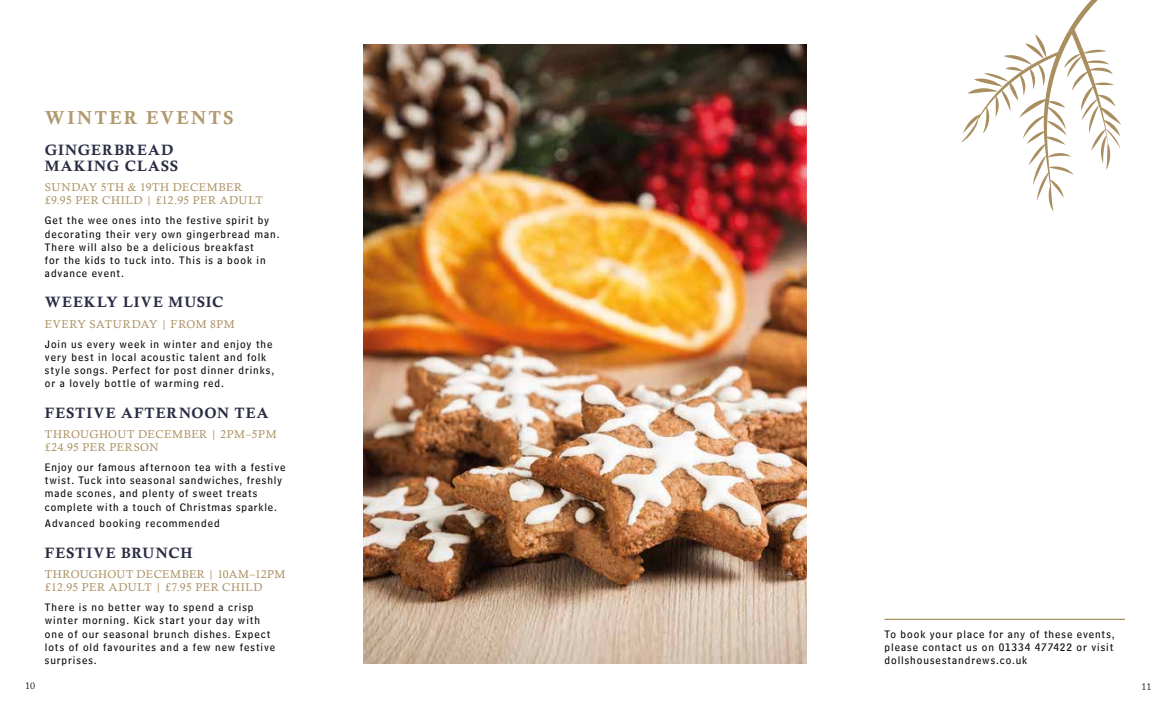
<style>
.page{position:relative;width:1170px;height:709px;background:#fff}
.page>*{position:absolute;margin:0;border:0;box-sizing:border-box;transform-origin:0 0}
.t1{font:18.75px "Calis MT Bol";letter-spacing:.12em;color:#b1996e}
.t2{font:15px/16.2px "Calis MT Bol";letter-spacing:.06em;color:#2a2c44}
.t3{font:11.25px/13.1px "Bell Centennial Std Sub Capt";letter-spacing:.08em;color:#000}
.t4{font:11.25px/13.1px "Calisto";letter-spacing:.04em;color:#a98f60}
.t5{font:10px "Adobe Caslon Pro";color:#1c2138}
</style>
<div class="page">
<img style="left:363px;top:45px;width:443px;height:618px">
<svg style="left:961px;top:0;width:160px;height:211px"></svg>
<svg style="left:1105px;top:129px;width:15px;height:20px"></svg>
<hr style="left:884px;top:618px;width:240px;height:2px;background:#a98f60">
<h1 class="t1" style="left:45px;top:107px;width:190px">WINTER EVENTS</h1>
<h2 class="t2" style="left:45px;top:141px;width:135px">GINGERBREAD<br>MAKING CLASS</h2>
<p class="t4" style="left:45px;top:180px;width:219px">SUNDAY 5TH &amp; 19TH DECEMBER £9.95 PER CHILD | £12.95 PER ADULT</p>
<p class="t3" style="left:45px;top:214px;width:236px">Get the wee ones into the festive spirit by decorating their very own gingerbread man.<br>There will also be a delicious breakfast<br>for the kids to tuck into. This is a book in advance event.</p>
<h2 class="t2" style="left:45px;top:294px;width:180px">WEEKLY LIVE MUSIC</h2>
<p class="t4" style="left:45px;top:317px;width:191px">EVERY SATURDAY | FROM 8PM</p>
<p class="t3" style="left:45px;top:337px;width:231px">Join us every week in winter and enjoy the very best in local acoustic talent and folk style songs. Perfect for post dinner drinks, or a lovely bottle of warming red.</p>
<h2 class="t2" style="left:45px;top:404px;width:225px">FESTIVE AFTERNOON TEA</h2>
<p class="t4" style="left:45px;top:427px;width:233px">THROUGHOUT DECEMBER | 2PM–5PM £24.95 PER PERSON</p>
<p class="t3" style="left:45px;top:461px;width:242px">Enjoy our famous afternoon tea with a festive twist. Tuck into seasonal sandwiches, freshly made scones, and plenty of sweet treats complete with a touch of Christmas sparkle.</p>
<p class="t3" style="left:45px;top:517px;width:176px">Advanced booking recommended</p>
<h2 class="t2" style="left:45px;top:544px;width:149px">FESTIVE BRUNCH</h2>
<p class="t4" style="left:45px;top:567px;width:242px">THROUGHOUT DECEMBER | 10AM–12PM £12.95 PER ADULT | £7.95 PER CHILD</p>
<p class="t3" style="left:45px;top:601px;width:232px">There is no better way to spend a crisp winter morning. Kick start your day with one of our seasonal brunch dishes. Expect lots of old favourites and a few new festive surprises.</p>
<p class="t3" style="left:884px;top:627px;width:231px;text-align:justify">To book your place for any of these events, please contact us on 01334 477422 or visit dollshousestandrews.co.uk</p>
<p class="t5" style="left:25px;top:679px;width:11px">10</p>
<p class="t5" style="left:1141px;top:681px;width:11px">11</p>
</div>
